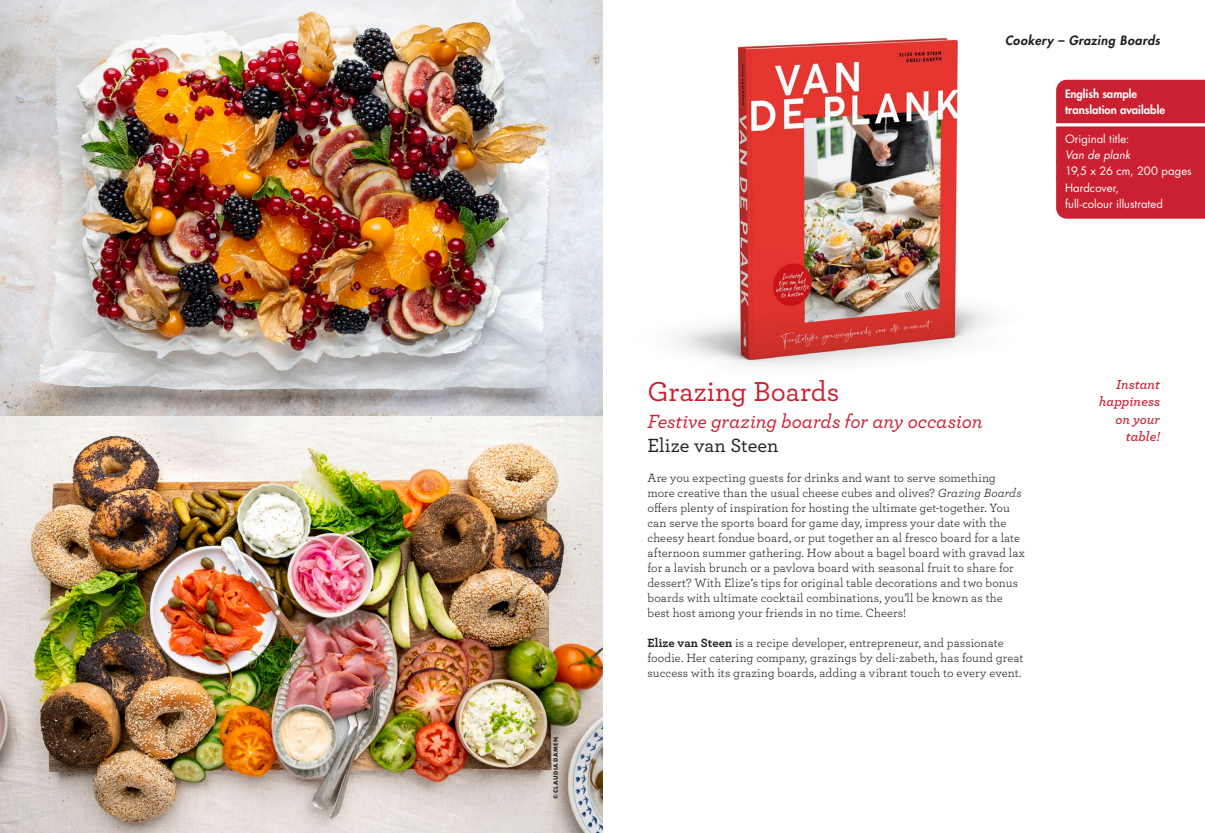
<style>
.page{position:relative;width:1205px;height:833px;background:#fff}
.page>*{position:absolute;margin:0;border:0;box-sizing:border-box;transform-origin:0 0}
.titel{font:500 28.75px "Archer";color:#cb2031}
.subtitel{font:italic 500 20px "Archer";letter-spacing:-.005em;color:#cb2031}
.auteur{font:500 20px "Archer";color:#231f20}
.zijtekst{font:italic 600 13.75px/17.5px "Archer";color:#cb2031;text-align:right}
.Plat{font:12.5px/15px "Archer";letter-spacing:.005em;color:#231f20}
.omschr{font:italic 800 12.5px "Futura Std";letter-spacing:.045em;color:#231f20}
.blokje_info{font:11.25px/16.2px "Futura Std";letter-spacing:.005em;color:#fff}
.blokje_info_kop{font:800 11.25px/16.2px "Futura Std";color:#fff}
.fotocredit{font:700 6.25px "Futura PT";letter-spacing:.08em;color:#231f20}
.s1{font-style:italic}
.s2{font-weight:700}
</style>
<div class="page">
<img style="left:675px;top:37px;width:317px;height:329px">
<img style="left:0;top:0;width:602px;height:833px">
<div style="left:1056px;top:80px;width:149px;height:139px;background:#cb2031"></div>
<p class="fotocredit" style="left:552px;top:799px;width:63px;rotate:-90deg">© CLAUDIA DAMEN</p>
<p class="omschr" style="left:1005px;top:32px;width:156px">Cookery – Grazing Boards</p>
<p class="blokje_info_kop" style="left:1065px;top:86px;width:102px">English sample translation available</p>
<p class="blokje_info" style="left:1065px;top:131px;width:67px">Original title:<br><span class="s1">Van de plank</span></p>
<p class="blokje_info" style="left:1065px;top:163px;width:128px">19,5 x 26 cm, 200 pages</p>
<p class="blokje_info" style="left:1065px;top:179px;width:99px">Hardcover, full-colour illustrated</p>
<p class="titel" style="left:647px;top:370px;width:193px">Grazing Boards</p>
<p class="subtitel" style="left:647px;top:406px;width:337px">Festive grazing boards for any occasion</p>
<p class="auteur" style="left:647px;top:430px;width:132px">Elize van Steen</p>
<p class="Plat" style="left:647px;top:469px;width:379px">Are you expecting guests for drinks and want to serve something more creative than the usual cheese cubes and olives? <span class="s1">Grazing Boards </span>offers plenty of inspiration for hosting the ultimate get-together. You can serve the sports board for game day, impress your date with the cheesy heart fondue board, or put together an al fresco board for a late afternoon summer gathering. How about a bagel board with gravad lax for a lavish brunch or a pavlova board with seasonal fruit to share for dessert? With Elize’s tips for original table decorations and two bonus boards with ultimate cocktail combinations, you’ll be known as the best host among your friends in no time. Cheers!</p>
<p class="Plat" style="left:647px;top:634px;width:377px"><span class="s2">Elize van Steen</span> is a recipe developer, entrepreneur, and passionate foodie. Her catering company, grazings by deli-zabeth, has found great success with its grazing boards, adding a vibrant touch to every event.</p>
<p class="zijtekst" style="left:1099px;top:374px;width:62px">Instant happiness on your table!</p>
</div>
